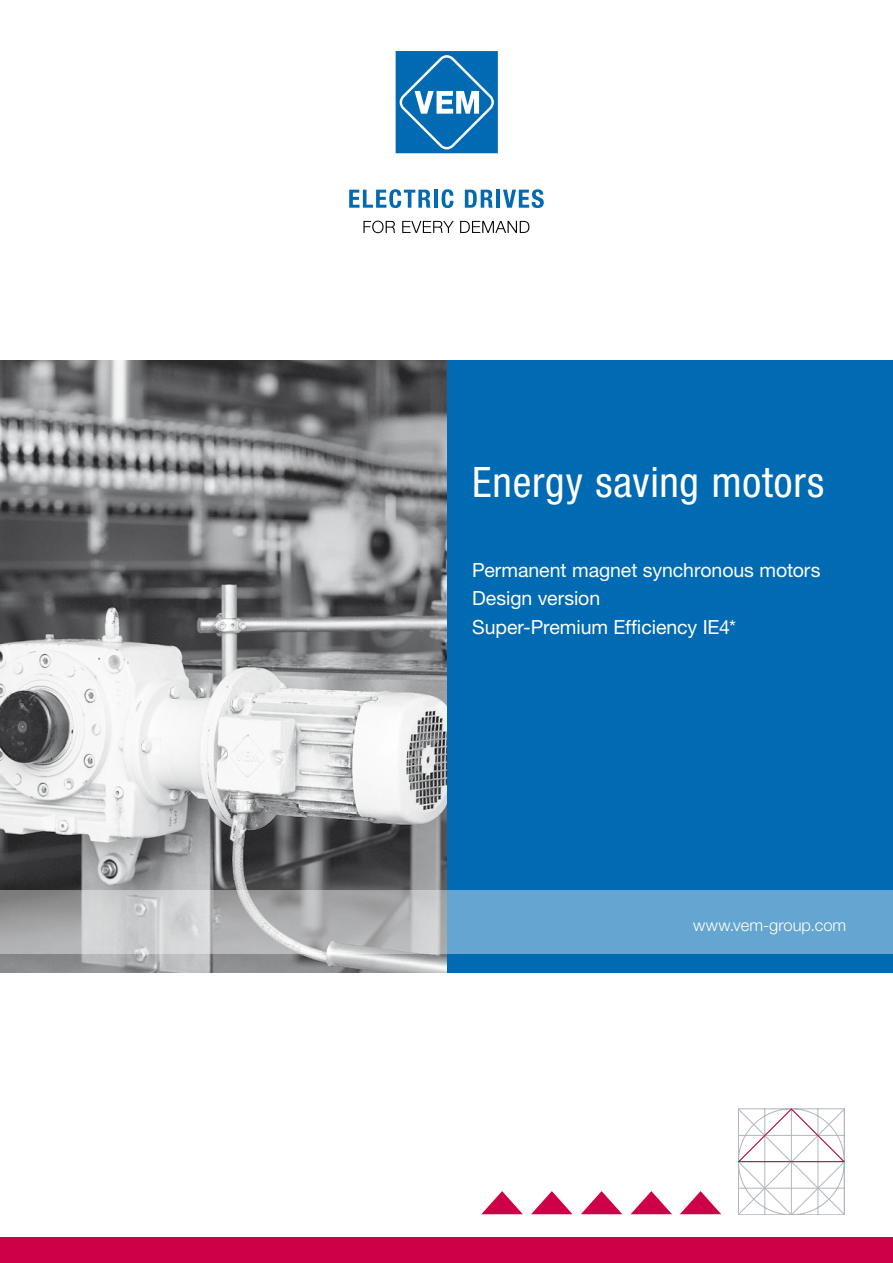
<style>
.page{position:relative;width:893px;height:1263px;background:#fff}
.page>*{position:absolute;margin:0;border:0;box-sizing:border-box;transform-origin:0 0}
.t1{font:condensed 42px "Helvetica Neue";letter-spacing:.02em;color:#fff}
.t2{font:19.5px/28.5px "Helvetica Neue";letter-spacing:-.005em;color:#fff}
.t3{font:300 16.5px "Helvetica Neue";letter-spacing:.005em;color:#fff}
</style>
<div class="page">
<div style="left:0;top:360px;width:893px;height:612px;background:#006ab3"></div>
<div style="left:0;top:1237px;width:893px;height:26px;background:#cd0048"></div>
<img style="left:0;top:360px;width:446px;height:612px">
<svg style="left:0;top:891px;width:893px;height:63px;background:#8eaec5"></svg>
<svg style="left:738px;top:1108px;width:106px;height:107px"></svg>
<svg style="left:481px;top:1191px;width:42px;height:23px"></svg>
<svg style="left:531px;top:1191px;width:42px;height:23px"></svg>
<svg style="left:581px;top:1191px;width:41px;height:23px"></svg>
<svg style="left:631px;top:1191px;width:41px;height:23px"></svg>
<svg style="left:680px;top:1191px;width:41px;height:23px"></svg>
<div style="left:396px;top:51px;width:102px;height:102px;background:#006ab3"></div>
<svg style="left:400px;top:55px;width:94px;height:94px"></svg>
<svg style="left:349px;top:189px;width:82px;height:19px"></svg>
<hr style="left:434px;top:190px;width:4px;height:18px;background:#006ab3">
<svg style="left:442px;top:189px;width:11px;height:19px"></svg>
<svg style="left:465px;top:190px;width:28px;height:18px"></svg>
<hr style="left:496px;top:190px;width:4px;height:18px;background:#006ab3">
<svg style="left:503px;top:189px;width:41px;height:19px"></svg>
<svg style="left:363px;top:221px;width:32px;height:12px"></svg>
<svg style="left:402px;top:221px;width:52px;height:12px"></svg>
<svg style="left:460px;top:221px;width:69px;height:12px"></svg>
<h1 class="t1" style="left:472px;top:457px;width:354px">Energy saving motors</h1>
<p class="t2" style="left:472px;top:555px;width:350px">Permanent magnet synchronous motors<br>Design version<br>Super-Premium Efficiency IE4*</p>
<p class="t3" style="left:693px;top:915px;width:155px">www.vem-group.com</p>
</div>
